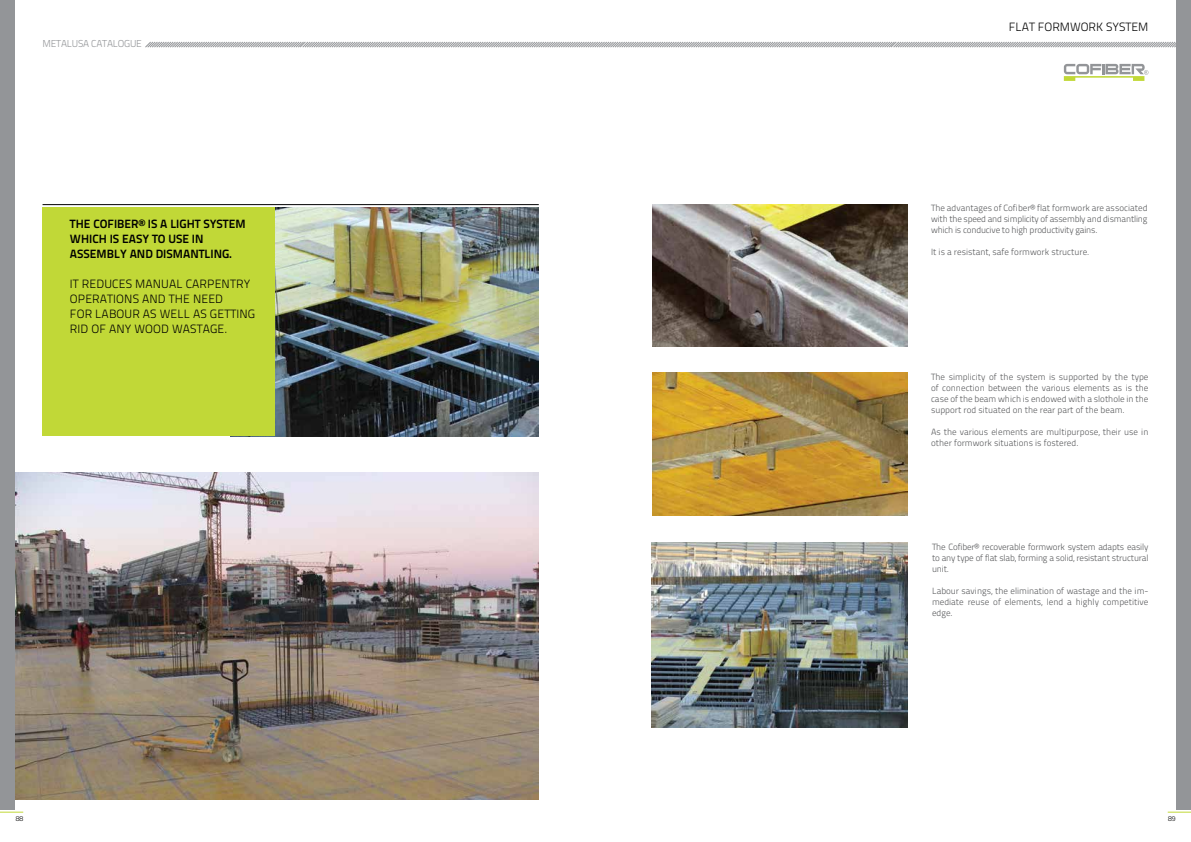
<style>
.page{position:relative;width:1191px;height:842px;background:#fff}
.page>*{position:absolute;margin:0;border:0;box-sizing:border-box;transform-origin:0 0}
.t1{font:300 12px/15px "Titillium Text 22 L";letter-spacing:.01em;color:#000}
.t2{font:700 12px/15px "Titillium Text 22 L";color:#000}
.t3{font:300 10px "Titillium Text 22 L";letter-spacing:-.02em;color:#939598}
.t4{font:300 9px/11px "Titillium Text 22 L";color:#58595b;text-align:justify}
.t5{font:300 7px "Titillium Text 22 L";color:#000}
</style>
<div class="page">
<svg style="left:145px;top:42px;width:1031px;height:6px;background:#c4c5c7"></svg>
<svg style="left:1167px;top:812px;width:24px;height:1px"></svg>
<svg style="left:0;top:812px;width:23px;height:1px"></svg>
<svg style="left:1063px;top:64px;width:85px;height:17px"></svg>
<img style="left:275px;top:207px;width:264px;height:229px">
<img style="left:14px;top:472px;width:525px;height:327px">
<div style="left:43px;top:207px;width:232px;height:229px;background:#c1d837"></div>
<hr style="left:43px;top:204px;width:496px;height:1px;background:#000">
<img style="left:652px;top:204px;width:255px;height:143px">
<img style="left:652px;top:373px;width:255px;height:142px">
<img style="left:651px;top:542px;width:256px;height:186px">
<div style="left:0;top:0;width:14px;height:809px;background:#939598"></div>
<div style="left:1176px;top:0;width:15px;height:809px;background:#939598"></div>
<p class="t3" style="left:43px;top:36px;width:101px">METALUSA CATALOGUE</p>
<h1 class="t2" style="left:70px;top:215px;width:177px">THE COFIBER® IS A LIGHT SYSTEM<br>WHICH IS EASY TO USE IN<br>ASSEMBLY AND DISMANTLING.</h1>
<h1 class="t1" style="left:70px;top:275px;width:187px">IT REDUCES MANUAL CARPENTRY<br>OPERATIONS AND THE NEED<br>FOR LABOUR AS WELL AS GETTING<br>RID OF ANY WOOD WASTAGE.</h1>
<h1 class="t1" style="left:1009px;top:18px;width:141px">FLAT FORMWORK SYSTEM</h1>
<p class="t4" style="left:931px;top:202px;width:218px">The advantages of Cofiber® flat formwork are associated with the speed and simplicity of assembly and dismantling which is conducive to high productivity gains.</p>
<p class="t4" style="left:931px;top:246px;width:160px">It is a resistant, safe formwork structure.</p>
<p class="t4" style="left:931px;top:370px;width:219px">The simplicity of the system is supported by the type of connection between the various elements as is the case of the beam which is endowed with a slothole in the support rod situated on the rear part of the beam.</p>
<p class="t4" style="left:931px;top:425px;width:219px">As the various elements are multipurpose, their use in other formwork situations is fostered.</p>
<p class="t4" style="left:932px;top:540px;width:218px">The Cofiber® recoverable formwork system adapts easily to any type of flat slab, forming a solid, resistant structural unit.</p>
<p class="t4" style="left:932px;top:584px;width:218px">Labour savings, the elimination of wastage and the im&shy;mediate reuse of elements, lend a highly competitive edge.</p>
<p class="t5" style="left:16px;top:814px;width:9px">88</p>
<p class="t5" style="left:1168px;top:814px;width:9px">89</p>
</div>
